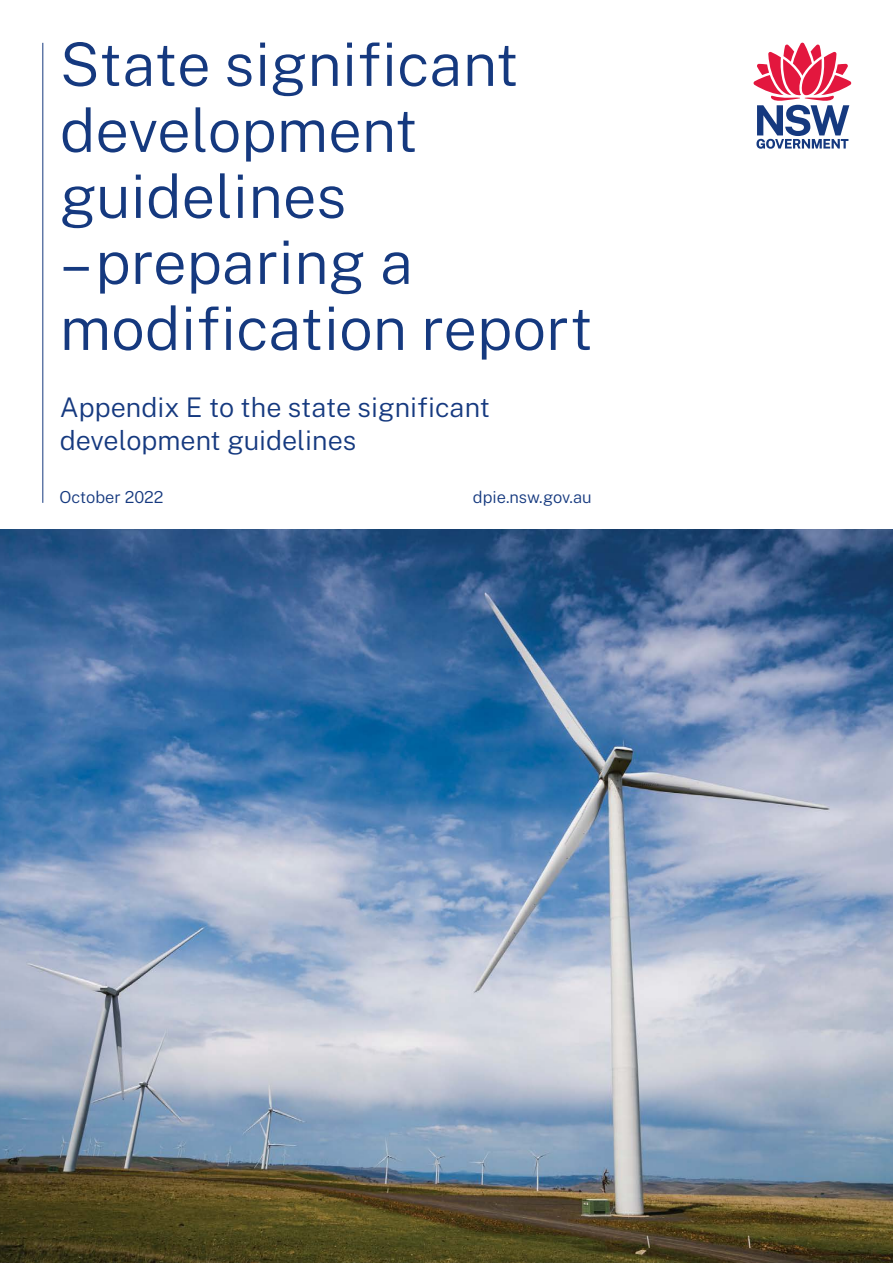
<style>
.page{position:relative;width:893px;height:1263px;background:#fff}
.page>*{position:absolute;margin:0;border:0;box-sizing:border-box;transform-origin:0 0}
.Document_Title{font:300 60px/66px "Public Sans";color:#15397f}
.Sub-title{font:300 27px/33px "Public Sans";color:#15397f}
.Date_Cover_URL{font:300 16.5px "Public Sans";color:#15397f}
</style>
<div class="page">
<img style="left:0;top:529px;width:893px;height:734px">
<svg style="left:753px;top:43px;width:98px;height:106px"></svg>
<hr style="left:43px;top:43px;width:1px;height:460px;background:#15397f">
<p class="Document_Title" style="left:60px;top:27px;width:461px">State significant development guidelines</p>
<p class="Document_Title" style="left:60px;top:225px;width:535px">– preparing a modification report</p>
<p class="Sub-title" style="left:60px;top:389px;width:432px">Appendix E to the state significant development guidelines</p>
<p class="Date_Cover_URL" style="left:60px;top:485px;width:106px">October 2022</p>
<p class="Date_Cover_URL" style="left:473px;top:485px;width:120px">dpie.nsw.gov.au</p>
</div>
